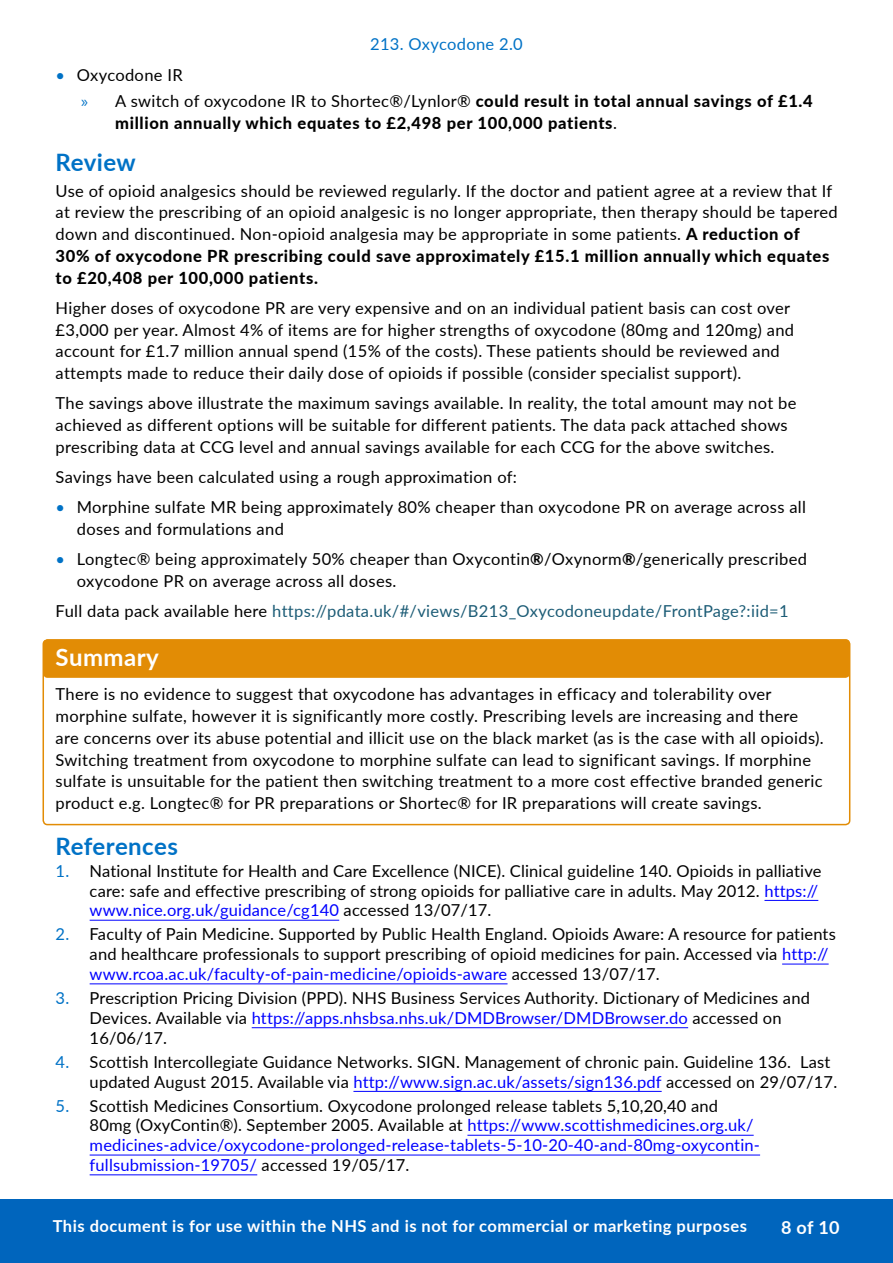
<style>
.page{position:relative;width:893px;height:1263px;background:#fff}
.page>*{position:absolute;margin:0;border:0;box-sizing:border-box;transform-origin:0 0}
.PrescQIPP_Header_1{font:700 24px "Lato";letter-spacing:.015em;color:#0072c6}
.Header_2_white{font:700 24px "Lato";letter-spacing:.02em;color:#fff}
.t1{font:700 18px "Lato";color:#fff}
.PrescQIPP_Body{font:16.5px/21.8px "Lato";letter-spacing:.02em;color:#000}
.t2{font:16.5px/19.8px "Lato";letter-spacing:.01em;color:#00f}
.t3{font:800 16.5px/21.8px "Lato";letter-spacing:.04em;color:#000}
.PrescQIPP_Body-2{font:16.5px "Lato";letter-spacing:.02em;color:#1c5c76}
.t4{font:700 16.5px "Lato";letter-spacing:.03em;color:#fff}
.t5{font:16.5px "Lato";letter-spacing:.02em;color:#0072c6}
.s1{color:#0072c6}
.s2{font-family:"Myriad Pro";font-weight:400;color:#0072c6}
.s3{font-weight:400}
.s4{font-weight:800}
.s5{font-weight:700}
.s6{color:#000}
.s7{color:#00f}
</style>
<div class="page">
<div style="left:0;top:1199px;width:893px;height:64px;background:#0065bd"></div>
<div style="left:43px;top:639px;width:807px;height:39px;background:#e28c05;border-radius:4px"></div>
<div style="left:43px;top:639px;width:807px;height:186px;border:2px solid #e28c05;border-radius:4px"></div>
<hr style="left:764px;top:900px;width:54px;height:1px;background:#00f">
<hr style="left:90px;top:920px;width:249px;height:1px;background:#00f">
<hr style="left:782px;top:964px;width:47px;height:1px;background:#00f">
<hr style="left:90px;top:983px;width:417px;height:1px;background:#00f">
<hr style="left:252px;top:1027px;width:436px;height:1px;background:#00f">
<hr style="left:353px;top:1091px;width:309px;height:1px;background:#00f">
<hr style="left:467px;top:1135px;width:287px;height:1px;background:#00f">
<hr style="left:90px;top:1155px;width:670px;height:1px;background:#00f">
<hr style="left:90px;top:1174px;width:167px;height:1px;background:#00f">
<p class="t5" style="left:370px;top:32px;width:154px">213. Oxycodone 2.0</p>
<p class="PrescQIPP_Body" style="left:56px;top:64px;width:129px"><span class="s1">•</span> Oxycodone IR</p>
<p class="t3" style="left:115px;top:90px;width:699px;text-indent:-34px"><span class="s2">»</span> <span class="s3">A switch of oxycodone IR to Shortec®/Lynlor®</span> could result in total annual savings of £1.4 million annually which equates to £2,498 per 100,000 patients<span class="s3">.</span></p>
<h2 class="PrescQIPP_Header_1" style="left:56px;top:144px;width:82px">Review</h2>
<p class="PrescQIPP_Body" style="left:56px;top:179px;width:784px">Use of opioid analgesics should be reviewed regularly. If the doctor and patient agree at a review that If at review the prescribing of an opioid analgesic is no longer appropriate, then therapy should be tapered down and discontinued. Non-opioid analgesia may be appropriate in some patients. <span class="s4">A reduction of 30% of oxycodone PR prescribing could save approximately £15.1 million annually which equates to £20,408 per 100,000 patients.</span></p>
<p class="PrescQIPP_Body" style="left:56px;top:296px;width:740px">Higher doses of oxycodone PR are very expensive and on an individual patient basis can cost over £3,000 per year. Almost 4% of items are for higher strengths of oxycodone (80mg and 120mg) and account for £1.7 million annual spend (15% of the costs). These patients should be reviewed and attempts made to reduce their daily dose of opioids if possible (consider specialist support).</p>
<p class="PrescQIPP_Body" style="left:56px;top:392px;width:742px">The savings above illustrate the maximum savings available. In reality, the total amount may not be achieved as different options will be suitable for different patients. The data pack attached shows prescribing data at CCG level and annual savings available for each CCG for the above switches.</p>
<p class="PrescQIPP_Body" style="left:56px;top:466px;width:463px">Savings have been calculated using a rough approximation of:</p>
<p class="PrescQIPP_Body" style="left:77px;top:496px;width:731px;text-indent:-21px"><span class="s1">•</span> Morphine sulfate MR being approximately 80% cheaper than oxycodone PR on average across all doses and formulations and</p>
<p class="PrescQIPP_Body" style="left:77px;top:548px;width:732px;text-indent:-21px"><span class="s1">•</span> Longtec® being approximately 50% cheaper than Oxycontin<span class="s5">®</span>/Oxynorm<span class="s5">®</span>/generically prescribed oxycodone PR on average across all doses.</p>
<p class="PrescQIPP_Body-2" style="left:56px;top:600px;width:735px"><span class="s6">Full data pack available here</span> https://pdata.uk/#/views/B213_Oxycodoneupdate/FrontPage?:iid=1</p>
<h2 class="Header_2_white" style="left:56px;top:639px;width:105px">Summary</h2>
<p class="PrescQIPP_Body" style="left:56px;top:683px;width:770px">There is no evidence to suggest that oxycodone has advantages in efficacy and tolerability over morphine sulfate, however it is significantly more costly. Prescribing levels are increasing and there are concerns over its abuse potential and illicit use on the black market (as is the case with all opioids).<br>Switching treatment from oxycodone to morphine sulfate can lead to significant savings. If morphine sulfate is unsuitable for the patient then switching treatment to a more cost effective branded generic product e.g. Longtec® for PR preparations or Shortec® for IR preparations will create savings.</p>
<h2 class="PrescQIPP_Header_1" style="left:56px;top:828px;width:124px">References</h2>
<p class="PrescQIPP_Body" style="left:90px;top:860px;width:733px;line-height:19.8px;text-indent:-34px"><span class="s1">1.</span> National Institute for Health and Care Excellence (NICE). Clinical guideline 140. Opioids in palliative care: safe and effective prescribing of strong opioids for palliative care in adults. May 2012. <span class="s7">https:// www.nice.org.uk/guidance/cg140</span> accessed 13/07/17.</p>
<p class="PrescQIPP_Body" style="left:90px;top:924px;width:748px;line-height:19.8px;text-indent:-34px"><span class="s1">2.</span> Faculty of Pain Medicine. Supported by Public Health England. Opioids Aware: A resource for patients and healthcare professionals to support prescribing of opioid medicines for pain. Accessed via <span class="s7">http:// www.rcoa.ac.uk/faculty-of-pain-medicine/opioids-aware</span> accessed 13/07/17.</p>
<p class="PrescQIPP_Body" style="left:90px;top:987px;width:722px;line-height:19.8px;text-indent:-34px"><span class="s1">3.</span> Prescription Pricing Division (PPD). NHS Business Services Authority. Dictionary of Medicines and<br>Devices. Available via <span class="s7">https://apps.nhsbsa.nhs.uk/DMDBrowser/DMDBrowser.do</span> accessed on<br>16/06/17.</p>
<p class="PrescQIPP_Body" style="left:90px;top:1051px;width:749px;line-height:19.8px;text-indent:-34px"><span class="s1">4.</span> Scottish Intercollegiate Guidance Networks. SIGN. Management of chronic pain. Guideline 136. Last updated August 2015. Available via <span class="s7">http://www.sign.ac.uk/assets/sign136.pdf</span> accessed on 29/07/17.</p>
<p class="t2" style="left:90px;top:1095px;width:672px;text-indent:-34px"><span class="s1">5.</span> <span class="s6">Scottish Medicines Consortium. Oxycodone prolonged release tablets 5,10,20,40 and 80mg (OxyContin®). September 2005. Available at</span> https://www.scottishmedicines.org.uk/ medicines-advice/oxycodone-prolonged-release-tablets-5-10-20-40-and-80mg-oxycontin&shy;fullsubmission-19705/ <span class="s6">accessed 19/05/17.</span></p>
<p class="t4" style="left:53px;top:1214px;width:696px">This document is for use within the NHS and is not for commercial or marketing purposes</p>
<p class="t1" style="left:781px;top:1214px;width:60px">8 of 10</p>
</div>
